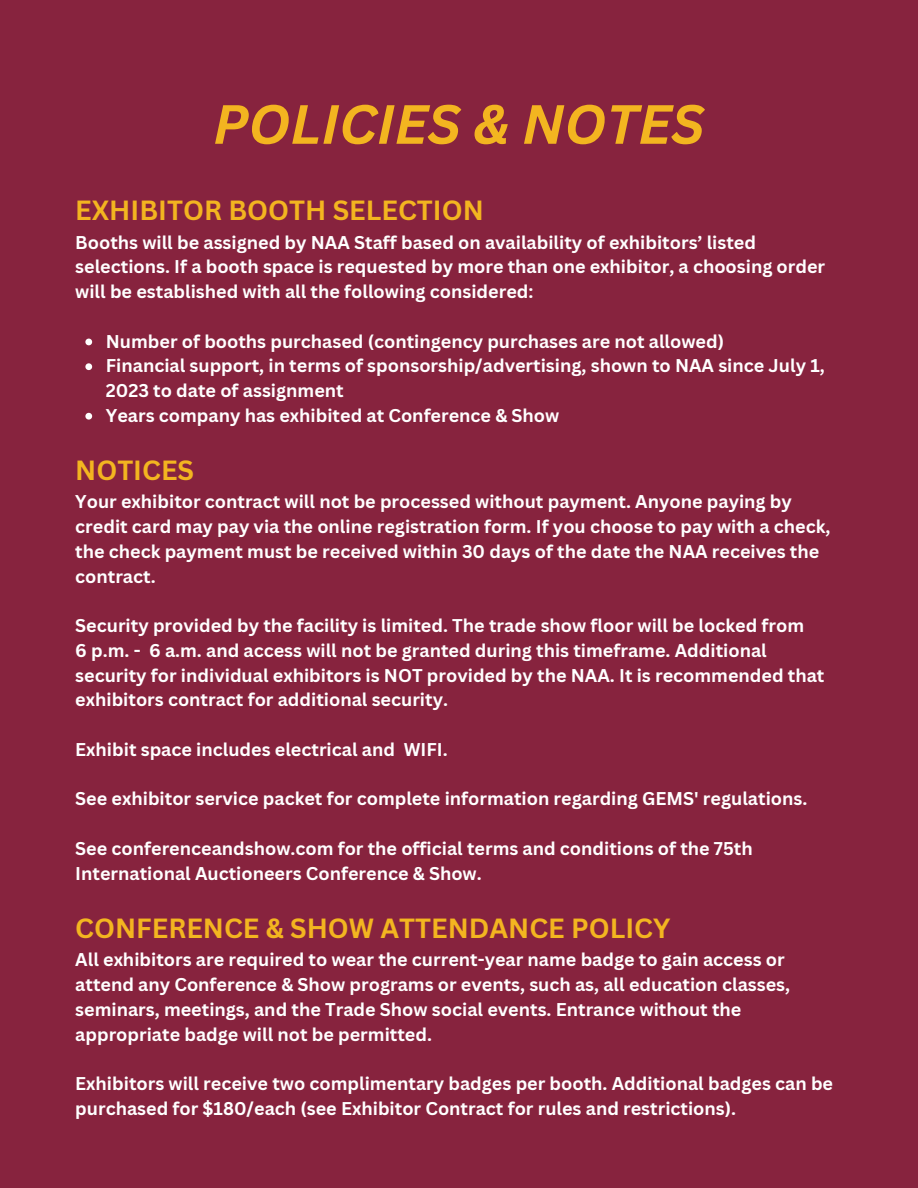
<style>
.page{position:relative;width:918px;height:1188px;background:#87233e}
.page>*{position:absolute;margin:0;border:0;box-sizing:border-box;transform-origin:0 0}
.t1{font:italic 700 54px "Canva Sans";color:#f3b520}
.t2{font:700 27px "Canva Sans";color:#f3b520}
.t3{font:700 18px/24.8px "Canva Sans";color:#fff}
</style>
<div class="page">
<svg style="left:85px;top:339px;width:7px;height:6px"></svg>
<svg style="left:85px;top:363px;width:7px;height:7px"></svg>
<svg style="left:85px;top:413px;width:7px;height:7px"></svg>
<h1 class="t1" style="left:213px;top:86px;width:493px">POLICIES &amp; NOTES</h1>
<h2 class="t2" style="left:75px;top:192px;width:410px">EXHIBITOR BOOTH SELECTION</h2>
<h2 class="t3" style="left:75px;top:229px;width:751px">Booths will be assigned by NAA Staff based on availability of exhibitors’ listed selections. If a booth space is requested by more than one exhibitor, a choosing order will be established with all the following considered:</h2>
<p class="t3" style="left:106px;top:328px;width:620px">Number of booths purchased (contingency purchases are not allowed)</p>
<p class="t3" style="left:106px;top:353px;width:720px">Financial support, in terms of sponsorship/advertising, shown to NAA since July 1,<br>2023 to date of assignment</p>
<p class="t3" style="left:106px;top:402px;width:455px">Years company has exhibited at Conference &amp; Show</p>
<h2 class="t2" style="left:75px;top:451px;width:120px">NOTICES</h2>
<h2 class="t3" style="left:75px;top:489px;width:757px">Your exhibitor contract will not be processed without payment. Anyone paying by credit card may pay via the online registration form. If you choose to pay with a check, the check payment must be received within 30 days of the date the NAA receives the contract.</h2>
<h2 class="t3" style="left:75px;top:613px;width:751px">Security provided by the facility is limited. The trade show floor will be locked from<br>6 p.m. - 6 a.m. and access will not be granted during this timeframe. Additional security for individual exhibitors is NOT provided by the NAA. It is recommended that exhibitors contract for additional security.</h2>
<h2 class="t3" style="left:75px;top:737px;width:374px">Exhibit space includes electrical and WIFI.</h2>
<h2 class="t3" style="left:75px;top:786px;width:734px">See exhibitor service packet for complete information regarding GEMS' regulations.</h2>
<h2 class="t3" style="left:75px;top:836px;width:679px">See conferenceandshow.com for the official terms and conditions of the 75th<br>International Auctioneers Conference &amp; Show.</h2>
<h2 class="t2" style="left:75px;top:909px;width:597px">CONFERENCE &amp; SHOW ATTENDANCE POLICY</h2>
<h2 class="t3" style="left:75px;top:947px;width:716px">All exhibitors are required to wear the current-year name badge to gain access or attend any Conference &amp; Show programs or events, such as, all education classes, seminars, meetings, and the Trade Show social events. Entrance without the appropriate badge will not be permitted.</h2>
<h2 class="t3" style="left:75px;top:1071px;width:759px">Exhibitors will receive two complimentary badges per booth. Additional badges can be purchased for $180/each (see Exhibitor Contract for rules and restrictions).</h2>
</div>
